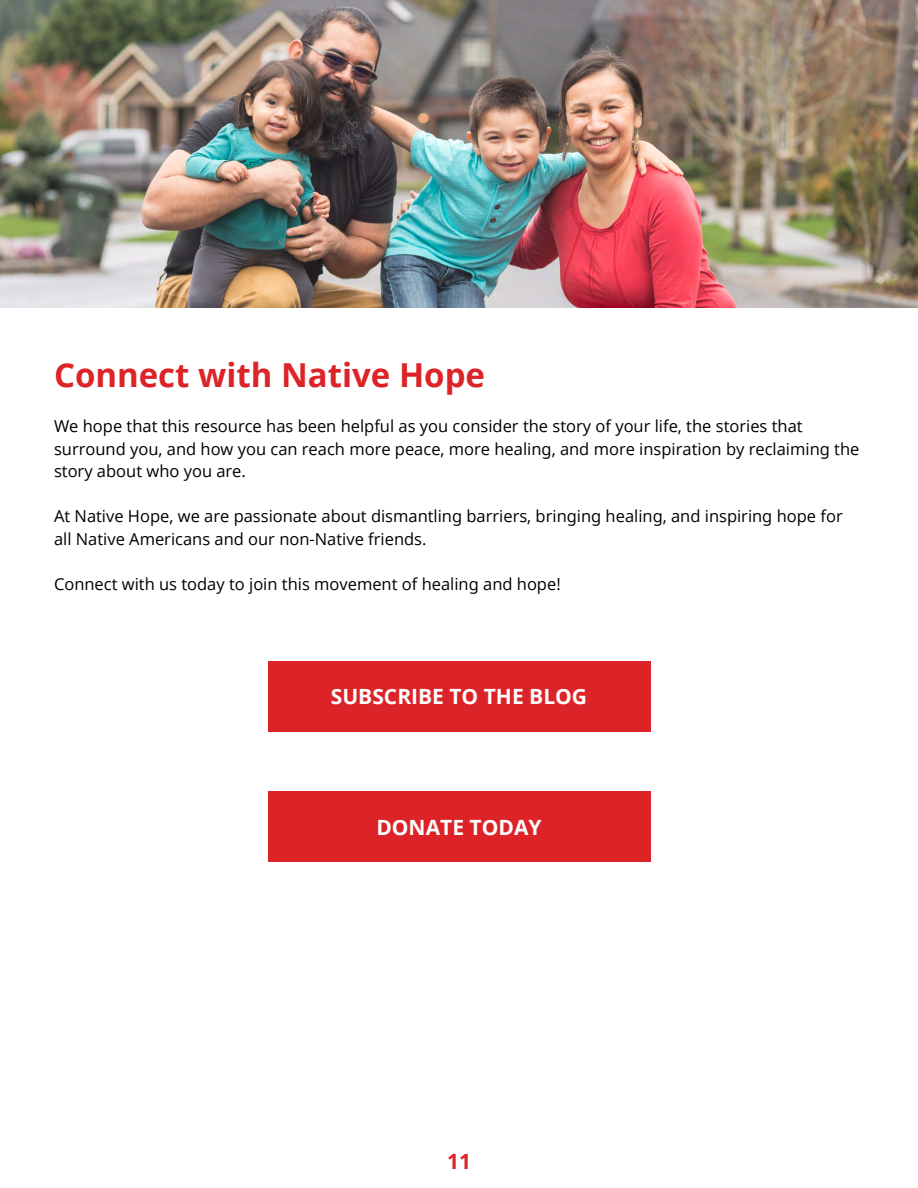
<style>
.page{position:relative;width:918px;height:1188px;background:#fff}
.page>*{position:absolute;margin:0;border:0;box-sizing:border-box;transform-origin:0 0}
.t1{font:700 33px "Open Sans";color:#dc2328}
.t2{font:700 21px "Open Sans";color:#fff}
.t3{font:700 21px "Open Sans";color:#dc2328}
.t4{font:16.5px/22.5px "Open Sans";color:#000}
</style>
<div class="page">
<div style="left:268px;top:661px;width:382px;height:70px;background:#dc2328"></div>
<div style="left:268px;top:792px;width:382px;height:70px;background:#dc2328"></div>
<img style="left:0;top:0;width:918px;height:307px">
<p class="t1" style="left:54px;top:352px;width:433px">Connect with Native Hope</p>
<p class="t4" style="left:54px;top:415px;width:807px">We hope that this resource has been helpful as you consider the story of your life, the stories that surround you, and how you can reach more peace, more healing, and more inspiration by reclaiming the story about who you are.</p>
<p class="t4" style="left:54px;top:505px;width:790px">At Native Hope, we are passionate about dismantling barriers, bringing healing, and inspiring hope for all Native Americans and our non-Native friends.</p>
<p class="t4" style="left:54px;top:572px;width:508px">Connect with us today to join this movement of healing and hope!</p>
<p class="t2" style="left:331px;top:682px;width:258px">SUBSCRIBE TO THE BLOG</p>
<p class="t2" style="left:376px;top:812px;width:167px">DONATE TODAY</p>
<p class="t3" style="left:447px;top:1147px;width:25px">11</p>
</div>
